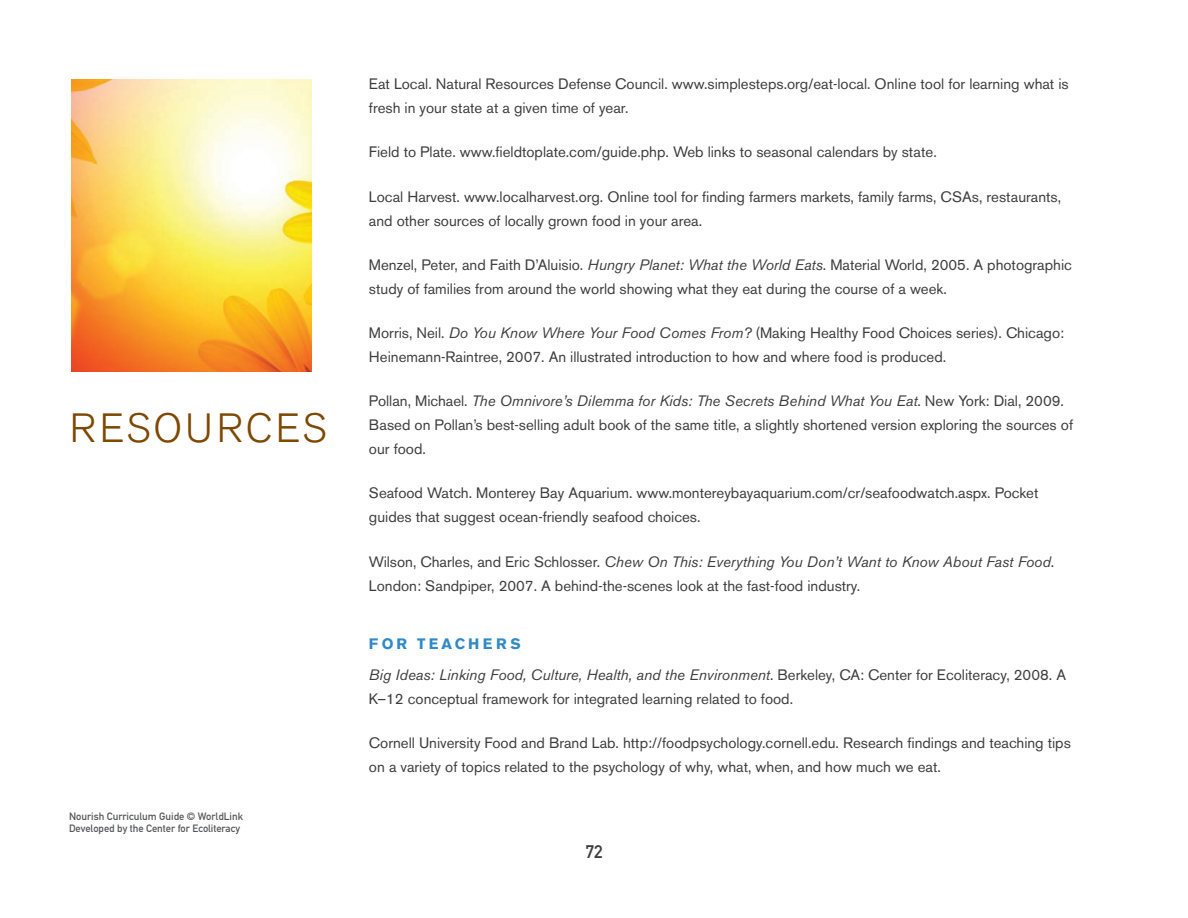
<style>
.page{position:relative;width:1188px;height:918px;background:#fff}
.page>*{position:absolute;margin:0;border:0;box-sizing:border-box;transform-origin:0 0}
.sidebar_chapter_head{font:300 40.5px "Akzidenz Grotesk BE";letter-spacing:.07em;color:#7d4800}
.t1{font:18px "DIN Mittelschrift";color:#3e3e3f}
.body_text{font:15px/24px "Akzidenz Grotesk BE";color:#3e3e3f}
.body_text_-_last_par{font:15px/24px "Akzidenz Grotesk BE";color:#3e3e3f}
.subhead2{font:700 15px "Akzidenz Grotesk BE";letter-spacing:.2em;color:#3089c9}
.t2{font:10.5px/12.6px "DIN Mittelschrift";color:#57585a}
.s1{font-style:italic}
</style>
<div class="page">
<img style="left:71px;top:80px;width:240px;height:292px">
<p class="sidebar_chapter_head" style="left:70px;top:405px;width:258px">RESOURCES</p>
<p class="t2" style="left:69px;top:810px;width:176px">Nourish Curriculum Guide © WorldLink<br>Developed by the Center for Ecoliteracy</p>
<p class="body_text" style="left:369px;top:72px;width:701px">Eat Local. Natural Resources Defense Council. www.simplesteps.org/eat-local. Online tool for learning what is fresh in your state at a given time of year.</p>
<p class="body_text" style="left:369px;top:140px;width:569px">Field to Plate. www.fieldtoplate.com/guide.php. Web links to seasonal calendars by state.</p>
<p class="body_text" style="left:369px;top:184px;width:694px">Local Harvest. www.localharvest.org. Online tool for finding farmers markets, family farms, CSAs, restaurants, and other sources of locally grown food in your area.</p>
<p class="body_text" style="left:369px;top:253px;width:704px">Menzel, Peter, and Faith D’Aluisio. <span class="s1">Hungry Planet: What the World Eats</span>. Material World, 2005. A photographic study of families from around the world showing what they eat during the course of a week.</p>
<p class="body_text" style="left:369px;top:321px;width:697px">Morris, Neil. <span class="s1">Do You Know Where Your Food Comes From?</span> (Making Healthy Food Choices series). Chicago:<br>Heinemann-Raintree, 2007. An illustrated introduction to how and where food is produced.</p>
<p class="body_text" style="left:369px;top:389px;width:706px">Pollan, Michael. <span class="s1">The Omnivore’s Dilemma for Kids: The Secrets Behind What You Eat</span>. New York: Dial, 2009.<br>Based on Pollan’s best-selling adult book of the same title, a slightly shortened version exploring the sources of our food.</p>
<p class="body_text" style="left:369px;top:481px;width:671px">Seafood Watch. Monterey Bay Aquarium. www.montereybayaquarium.com/cr/seafoodwatch.aspx. Pocket guides that suggest ocean-friendly seafood choices.</p>
<p class="body_text_-_last_par" style="left:369px;top:549px;width:687px">Wilson, Charles, and Eric Schlosser. <span class="s1">Chew On This: Everything You Don’t Want to Know About Fast Food</span>.<br>London: Sandpiper, 2007. A behind-the-scenes look at the fast-food industry.</p>
<p class="subhead2" style="left:369px;top:635px;width:153px">FOR TEACHERS</p>
<p class="body_text" style="left:369px;top:663px;width:699px"><span class="s1">Big Ideas: Linking Food, Culture, Health, and the Environment</span>. Berkeley, CA: Center for Ecoliteracy, 2008. A<br>K–12 conceptual framework for integrated learning related to food.</p>
<p class="body_text" style="left:369px;top:731px;width:703px">Cornell University Food and Brand Lab. http://foodpsychology.cornell.edu. Research findings and teaching tips on a variety of topics related to the psychology of why, what, when, and how much we eat.</p>
<p class="t1" style="left:585px;top:841px;width:19px">72</p>
</div>
